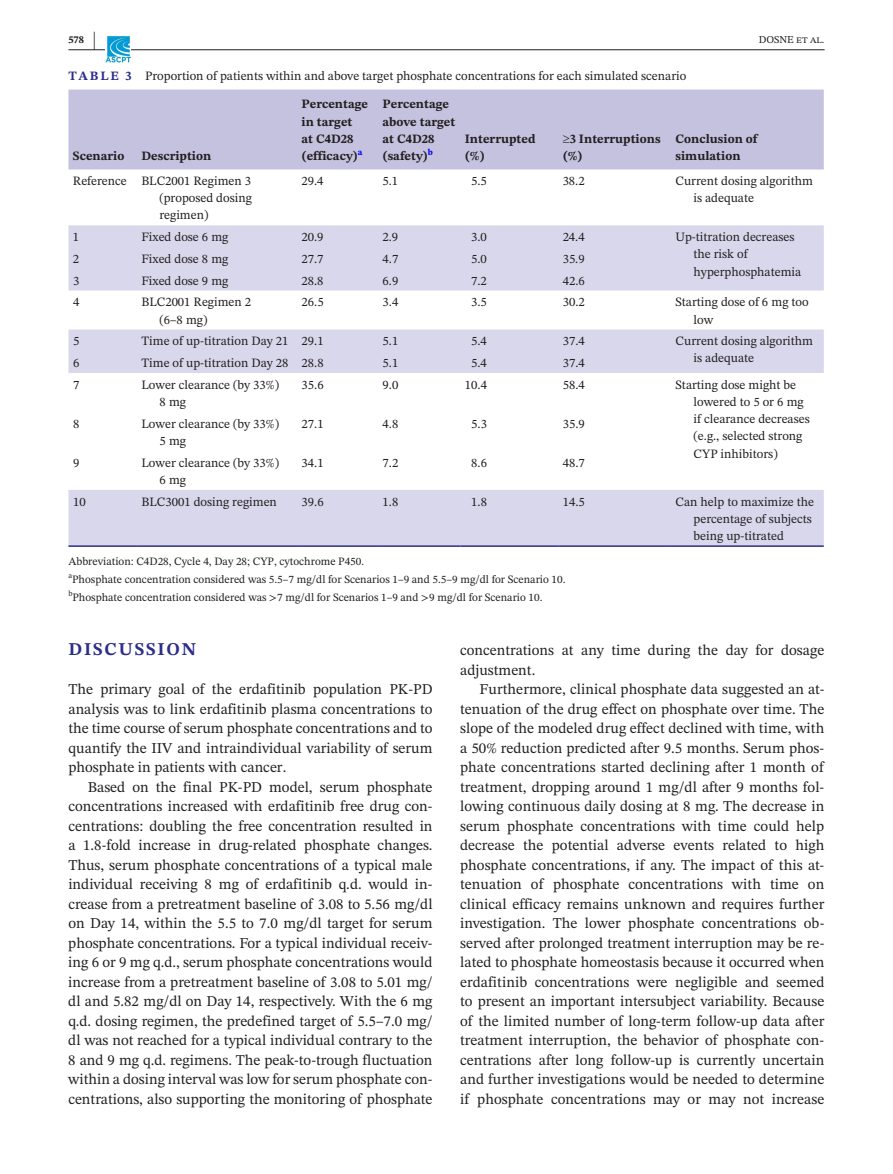
<style>
.page{position:relative;width:893px;height:1174px;background:#fff}
.page>*{position:absolute;margin:0;border:0;box-sizing:border-box;transform-origin:0 0}
.t1{font:700 18px "STIX Two Text";letter-spacing:.1em;color:#2c2d8c}
.t2{font:15px/19.5px "STIX Two Text";color:#231f20;text-align:justify}
.t3{font:12.75px/17.2px "STIX Two Text";color:#231f20}
.t4{font:700 12.75px/17.2px "STIX Two Text";color:#231f20}
.t5{font:11.25px "STIX Two Text";color:#231f20}
.t6{font:10.5px "STIX Two Text";color:#231f20}
.t7{font:700 10.5px "STIX Two Text";color:#231f20}
.t8{font:700 8.85px "STIX Two Text";color:#00f}
.t9{font:7.8px "STIX Two Text";color:#231f20}
.s1{font-size:21px}
.s2{font-weight:700;color:#2c2d8c}
</style>
<div class="page">
<hr style="left:68px;top:49px;width:756px;height:1px;background:#231f20">
<img style="left:105px;top:37px;width:26px;height:25px">
<div style="left:68px;top:90px;width:756px;height:79px;background:#c4c2df"></div>
<svg style="left:68px;top:225px;width:756px;height:320px"></svg>
<hr style="left:68px;top:545px;width:69px;height:2px;background:#2c2d8c">
<hr style="left:137px;top:545px;width:160px;height:2px;background:#2c2d8c">
<hr style="left:297px;top:545px;width:81px;height:2px;background:#2c2d8c">
<hr style="left:378px;top:545px;width:82px;height:2px;background:#2c2d8c">
<hr style="left:460px;top:545px;width:98px;height:2px;background:#2c2d8c">
<hr style="left:558px;top:545px;width:113px;height:2px;background:#2c2d8c">
<hr style="left:671px;top:545px;width:153px;height:2px;background:#2c2d8c">
<p class="t7" style="left:68px;top:32px;width:29px">578 <span class="s1">|</span></p>
<p class="t6" style="left:759px;top:32px;width:67px">DOSNE et al.</p>
<p class="t3" style="left:68px;top:67px;width:619px"><span class="s2">TABLE 3</span> Proportion of patients within and above target phosphate concentrations for each simulated scenario</p>
<p class="t4" style="left:73px;top:148px;width:53px">Scenario</p>
<p class="t4" style="left:141px;top:148px;width:71px">Description</p>
<p class="t4" style="left:302px;top:96px;width:68px">Percentage in target<br>at C4D28 (efficacy)<sup>a</sup></p>
<p class="t4" style="left:382px;top:96px;width:74px">Percentage above target at C4D28 (safety)</p>
<p class="t8" style="left:428px;top:145px;width:7px">b</p>
<p class="t4" style="left:465px;top:130px;width:72px">Interrupted (%)</p>
<p class="t4" style="left:563px;top:130px;width:100px">≥3 Interruptions (%)</p>
<p class="t4" style="left:675px;top:130px;width:84px">Conclusion of simulation</p>
<p class="t3" style="left:159px;top:172px;width:94px;text-align:justify;text-indent:-86px">Reference BLC2001 Regimen 3 (proposed dosing regimen)</p>
<p class="t3" style="left:301px;top:172px;width:24px">29.4</p>
<p class="t3" style="left:382px;top:172px;width:17px">5.1</p>
<p class="t3" style="left:471px;top:172px;width:17px">5.5</p>
<p class="t3" style="left:563px;top:172px;width:24px">38.2</p>
<p class="t3" style="left:693px;top:172px;width:121px;text-indent:-18px">Current dosing algorithm is adequate</p>
<p class="t3" style="left:73px;top:228px;width:8px">1</p>
<p class="t3" style="left:141px;top:228px;width:89px">Fixed dose 6 mg</p>
<p class="t3" style="left:302px;top:228px;width:24px">20.9</p>
<p class="t3" style="left:383px;top:228px;width:17px">2.9</p>
<p class="t3" style="left:471px;top:228px;width:17px">3.0</p>
<p class="t3" style="left:563px;top:228px;width:24px">24.4</p>
<p class="t3" style="left:693px;top:228px;width:109px;text-indent:-18px">Up-titration decreases the risk of hyperphosphatemia</p>
<p class="t3" style="left:73px;top:250px;width:8px">2</p>
<p class="t3" style="left:141px;top:250px;width:89px">Fixed dose 8 mg</p>
<p class="t3" style="left:302px;top:250px;width:24px">27.7</p>
<p class="t3" style="left:383px;top:250px;width:17px">4.7</p>
<p class="t3" style="left:471px;top:250px;width:17px">5.0</p>
<p class="t3" style="left:563px;top:250px;width:24px">35.9</p>
<p class="t3" style="left:73px;top:271px;width:8px">3</p>
<p class="t3" style="left:141px;top:271px;width:89px">Fixed dose 9 mg</p>
<p class="t3" style="left:302px;top:271px;width:24px">28.8</p>
<p class="t3" style="left:383px;top:271px;width:17px">6.9</p>
<p class="t3" style="left:471px;top:271px;width:17px">7.2</p>
<p class="t3" style="left:563px;top:271px;width:24px">42.6</p>
<p class="t3" style="left:73px;top:293px;width:8px">4</p>
<p class="t3" style="left:159px;top:293px;width:93px;text-indent:-18px">BLC2001 Regimen 2 (6–8 mg)</p>
<p class="t3" style="left:302px;top:293px;width:24px">26.5</p>
<p class="t3" style="left:383px;top:293px;width:17px">3.4</p>
<p class="t3" style="left:471px;top:293px;width:17px">3.5</p>
<p class="t3" style="left:563px;top:293px;width:24px">30.2</p>
<p class="t3" style="left:693px;top:293px;width:117px;text-indent:-18px">Starting dose of 6 mg too low</p>
<p class="t3" style="left:73px;top:332px;width:8px">5</p>
<p class="t3" style="left:141px;top:332px;width:184px">Time of up-titration Day 21 29.1</p>
<p class="t3" style="left:383px;top:332px;width:17px">5.1</p>
<p class="t3" style="left:471px;top:332px;width:17px">5.4</p>
<p class="t3" style="left:563px;top:332px;width:24px">37.4</p>
<p class="t3" style="left:693px;top:332px;width:121px;text-indent:-18px">Current dosing algorithm is adequate</p>
<p class="t3" style="left:73px;top:354px;width:8px">6</p>
<p class="t3" style="left:141px;top:354px;width:184px">Time of up-titration Day 28 28.8</p>
<p class="t3" style="left:383px;top:354px;width:17px">5.1</p>
<p class="t3" style="left:471px;top:354px;width:17px">5.4</p>
<p class="t3" style="left:563px;top:354px;width:24px">37.4</p>
<p class="t3" style="left:73px;top:376px;width:8px">7</p>
<p class="t3" style="left:160px;top:376px;width:121px;text-indent:-18px">Lower clearance (by 33%)<br>8 mg</p>
<p class="t3" style="left:302px;top:376px;width:24px">35.6</p>
<p class="t3" style="left:383px;top:376px;width:17px">9.0</p>
<p class="t3" style="left:465px;top:376px;width:24px">10.4</p>
<p class="t3" style="left:563px;top:376px;width:24px">58.4</p>
<p class="t3" style="left:694px;top:376px;width:118px;text-indent:-18px">Starting dose might be lowered to 5 or 6 mg if clearance decreases (e.g., selected strong<br>CYP inhibitors)</p>
<p class="t3" style="left:73px;top:415px;width:8px">8</p>
<p class="t3" style="left:160px;top:415px;width:121px;text-indent:-18px">Lower clearance (by 33%)<br>5 mg</p>
<p class="t3" style="left:302px;top:415px;width:24px">27.1</p>
<p class="t3" style="left:383px;top:415px;width:17px">4.8</p>
<p class="t3" style="left:471px;top:415px;width:17px">5.3</p>
<p class="t3" style="left:563px;top:415px;width:24px">35.9</p>
<p class="t3" style="left:73px;top:454px;width:8px">9</p>
<p class="t3" style="left:160px;top:454px;width:121px;text-indent:-18px">Lower clearance (by 33%)<br>6 mg</p>
<p class="t3" style="left:302px;top:454px;width:24px">34.1</p>
<p class="t3" style="left:383px;top:454px;width:17px">7.2</p>
<p class="t3" style="left:471px;top:454px;width:17px">8.6</p>
<p class="t3" style="left:563px;top:454px;width:24px">48.7</p>
<p class="t3" style="left:73px;top:492px;width:14px">10</p>
<p class="t3" style="left:142px;top:492px;width:137px">BLC3001 dosing regimen</p>
<p class="t3" style="left:302px;top:492px;width:24px">39.6</p>
<p class="t3" style="left:383px;top:492px;width:17px">1.8</p>
<p class="t3" style="left:471px;top:492px;width:17px">1.8</p>
<p class="t3" style="left:563px;top:492px;width:24px">14.5</p>
<p class="t3" style="left:694px;top:492px;width:122px;text-indent:-18px">Can help to maximize the percentage of subjects being up-titrated</p>
<p class="t5" style="left:68px;top:553px;width:297px">Abbreviation: C4D28, Cycle 4, Day 28; CYP, cytochrome P450.</p>
<p class="t9" style="left:68px;top:569px;width:5px">a</p>
<p class="t5" style="left:72px;top:571px;width:495px">Phosphate concentration considered was 5.5–7 mg/dl for Scenarios 1–9 and 5.5–9 mg/dl for Scenario 10.</p>
<p class="t9" style="left:68px;top:587px;width:6px">b</p>
<p class="t5" style="left:73px;top:589px;width:471px">Phosphate concentration considered was &gt;7 mg/dl for Scenarios 1–9 and &gt;9 mg/dl for Scenario 10.</p>
<p class="t1" style="left:68px;top:636px;width:129px">DISCUSSION</p>
<p class="t2" style="left:68px;top:679px;width:366px">The primary goal of the erdafitinib population PK-PD analysis was to link erdafitinib plasma concentrations to the time course of serum phosphate concentrations and to quantify the IIV and intraindividual variability of serum phosphate in patients with cancer.</p>
<p class="t2" style="left:68px;top:777px;width:366px;text-indent:20px">Based on the final PK-PD model, serum phosphate concentrations increased with erdafitinib free drug con&shy;centrations: doubling the free concentration resulted in a 1.8-fold increase in drug-related phosphate changes.<br>Thus, serum phosphate concentrations of a typical male individual receiving 8 mg of erdafitinib q.d. would in&shy;crease from a pretreatment baseline of 3.08 to 5.56 mg/dl on Day 14, within the 5.5 to 7.0 mg/dl target for serum phosphate concentrations. For a typical individual receiv&shy;ing 6 or 9 mg q.d., serum phosphate concentrations would increase from a pretreatment baseline of 3.08 to 5.01 mg/ dl and 5.82 mg/dl on Day 14, respectively. With the 6 mg q.d. dosing regimen, the predefined target of 5.5–7.0 mg/ dl was not reached for a typical individual contrary to the 8 and 9 mg q.d. regimens. The peak-to-trough fluctuation within a dosing interval was low for serum phosphate con&shy;centrations, also supporting the monitoring of phosphate</p>
<p class="t2" style="left:460px;top:640px;width:366px">concentrations at any time during the day for dosage adjustment.</p>
<p class="t2" style="left:460px;top:679px;width:366px;text-indent:20px">Furthermore, clinical phosphate data suggested an at&shy;tenuation of the drug effect on phosphate over time. The slope of the modeled drug effect declined with time, with a 50% reduction predicted after 9.5 months. Serum phos&shy;phate concentrations started declining after 1 month of treatment, dropping around 1 mg/dl after 9 months fol&shy;lowing continuous daily dosing at 8 mg. The decrease in serum phosphate concentrations with time could help decrease the potential adverse events related to high phosphate concentrations, if any. The impact of this at&shy;tenuation of phosphate concentrations with time on clinical efficacy remains unknown and requires further investigation. The lower phosphate concentrations ob&shy;served after prolonged treatment interruption may be re&shy;lated to phosphate homeostasis because it occurred when erdafitinib concentrations were negligible and seemed to present an important intersubject variability. Because of the limited number of long-term follow-up data after treatment interruption, the behavior of phosphate con&shy;centrations after long follow-up is currently uncertain and further investigations would be needed to determine if phosphate concentrations may or may not increase</p>
</div>
